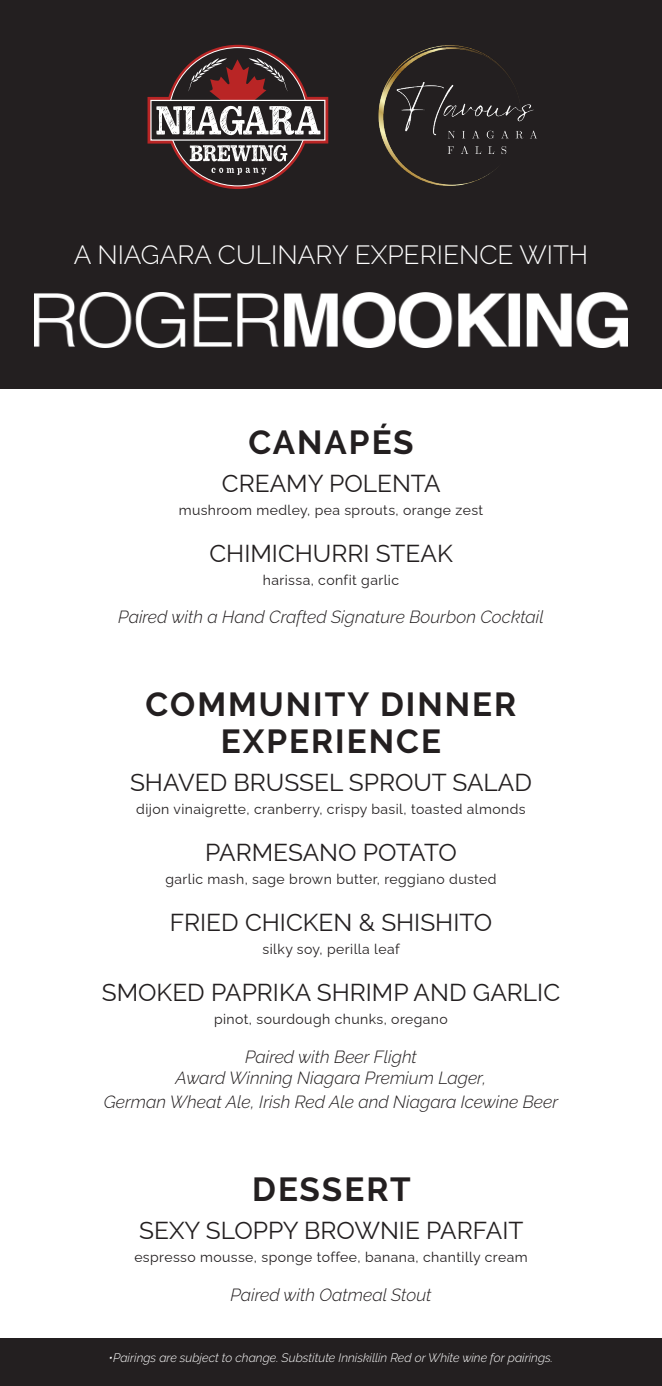
<style>
.page{position:relative;width:662px;height:1386px;background:#fff}
.page>*{position:absolute;margin:0;border:0;box-sizing:border-box;transform-origin:0 0}
.t1{font:700 33.25px "Raleway";letter-spacing:.06em;color:#231f20}
.t2{font:300 26.25px "Raleway";color:#fff}
.t3{font:24.5px "Raleway";color:#231f20}
.t4{font:italic 300 17.5px "Raleway";color:#231f20}
.t5{font:14px "Raleway";letter-spacing:.03em;color:#231f20}
.t6{font:italic 300 12.25px "Raleway";color:#fff}
</style>
<div class="page">
<div style="left:0;top:0;width:662px;height:388px;background:#231f20"></div>
<div style="left:0;top:1339px;width:662px;height:47px;background:#231f20"></div>
<img style="left:378px;top:45px;width:159px;height:141px">
<svg style="left:147px;top:45px;width:181px;height:144px"></svg>
<img style="left:34px;top:292px;width:593px;height:56px">
<p class="t2" style="left:74px;top:240px;width:516px">A NIAGARA CULINARY EXPERIENCE WITH</p>
<p class="t1" style="left:248px;top:423px;width:167px">CANAPÉS</p>
<p class="t3" style="left:222px;top:464px;width:220px">CREAMY POLENTA</p>
<p class="t5" style="left:179px;top:499px;width:306px">mushroom medley, pea sprouts, orange zest</p>
<p class="t3" style="left:209px;top:534px;width:245px">CHIMICHURRI STEAK</p>
<p class="t5" style="left:263px;top:569px;width:138px">harissa, confit garlic</p>
<p class="t4" style="left:118px;top:607px;width:427px">Paired with a Hand Crafted Signature Bourbon Cocktail</p>
<p class="t1" style="left:145px;top:686px;width:372px">COMMUNITY DINNER</p>
<p class="t1" style="left:221px;top:722px;width:221px">EXPERIENCE</p>
<p class="t3" style="left:130px;top:763px;width:403px">SHAVED BRUSSEL SPROUT SALAD</p>
<p class="t5" style="left:136px;top:798px;width:391px">dijon vinaigrette, cranberry, crispy basil, toasted almonds</p>
<p class="t3" style="left:205px;top:833px;width:253px">PARMESANO POTATO</p>
<p class="t5" style="left:165px;top:868px;width:333px">garlic mash, sage brown butter, reggiano dusted</p>
<p class="t3" style="left:170px;top:903px;width:324px">FRIED CHICKEN &amp; SHISHITO</p>
<p class="t5" style="left:262px;top:938px;width:138px">silky soy, perilla leaf</p>
<p class="t3" style="left:102px;top:973px;width:460px">SMOKED PAPRIKA SHRIMP AND GARLIC</p>
<p class="t5" style="left:214px;top:1008px;width:235px">pinot, sourdough chunks, oregano</p>
<p class="t4" style="left:245px;top:1046px;width:173px">Paired with Beer Flight</p>
<p class="t4" style="left:175px;top:1067px;width:312px">Award Winning Niagara Premium Lager,</p>
<p class="t4" style="left:104px;top:1092px;width:456px">German Wheat Ale, Irish Red Ale and Niagara Icewine Beer</p>
<p class="t1" style="left:252px;top:1170px;width:160px">DESSERT</p>
<p class="t3" style="left:139px;top:1211px;width:385px">SEXY SLOPPY BROWNIE PARFAIT</p>
<p class="t5" style="left:134px;top:1246px;width:395px">espresso mousse, sponge toffee, banana, chantilly cream</p>
<p class="t4" style="left:230px;top:1284px;width:203px">Paired with Oatmeal Stout</p>
<p class="t6" style="left:109px;top:1350px;width:445px">•Pairings are subject to change. Substitute Inniskillin Red or White wine for pairings.</p>
</div>
